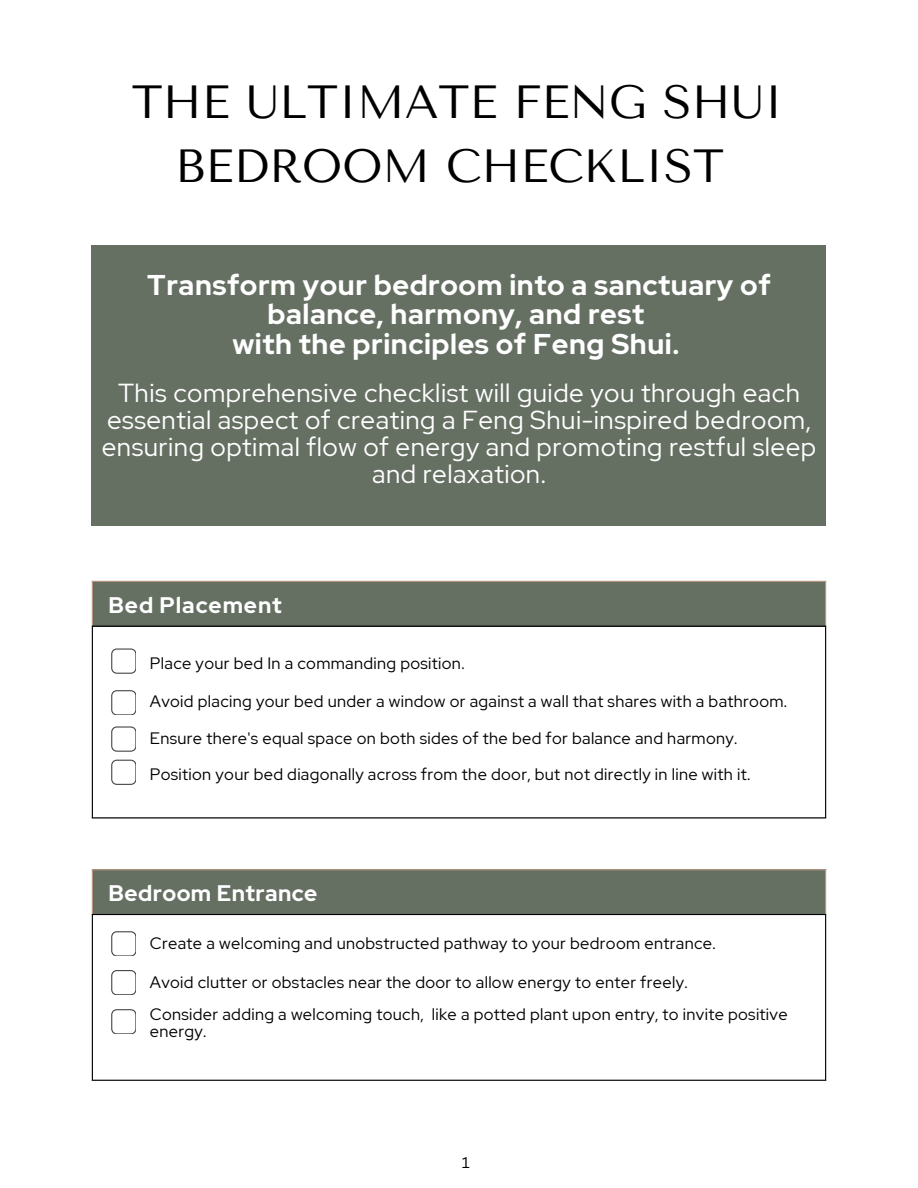
<style>
.page{position:relative;width:918px;height:1188px;background:#fff}
.page>*{position:absolute;margin:0;border:0;box-sizing:border-box;transform-origin:0 0}
.t1{font:46.35px/64.2px "Tenor Sans";color:#000;text-align:center}
.t2{font:700 28.5px/29.2px "Red Hat Display";letter-spacing:.02em;color:#fff;text-align:center}
.t3{font:25.95px/27px "Red Hat Display";letter-spacing:.02em;color:#fff;text-align:center}
.t4{font:700 22.5px "Red Hat Display";letter-spacing:.02em;color:#fff}
.t5{font:700 22.5px "Red Hat Display";letter-spacing:.04em;color:#fff}
.t6{font:16.5px/16.8px "Red Hat Display";letter-spacing:.02em;color:#000}
.t7{font:15px "Canva Sans";color:#000}
</style>
<div class="page">
<div style="left:92px;top:581px;width:734px;height:45px;background:#657063"></div>
<hr style="left:92px;top:582px;width:1px;height:44px;background:#c09a85">
<hr style="left:825px;top:582px;width:1px;height:44px;background:#c09a85">
<hr style="left:92px;top:581px;width:734px;height:1px;background:#c09a85">
<hr style="left:92px;top:627px;width:1px;height:190px;background:#000">
<hr style="left:825px;top:627px;width:1px;height:190px;background:#000">
<hr style="left:92px;top:626px;width:734px;height:1px;background:#000">
<hr style="left:92px;top:817px;width:734px;height:2px;background:#000">
<svg style="left:111px;top:648px;width:25px;height:26px"></svg>
<svg style="left:111px;top:690px;width:25px;height:25px"></svg>
<svg style="left:111px;top:726px;width:25px;height:26px"></svg>
<svg style="left:111px;top:760px;width:25px;height:25px"></svg>
<div style="left:92px;top:246px;width:734px;height:280px;background:#657063"></div>
<div style="left:92px;top:869px;width:734px;height:46px;background:#657063"></div>
<hr style="left:92px;top:870px;width:1px;height:44px;background:#c09a85">
<hr style="left:825px;top:870px;width:1px;height:44px;background:#c09a85">
<hr style="left:92px;top:869px;width:734px;height:1px;background:#c09a85">
<hr style="left:92px;top:915px;width:1px;height:165px;background:#000">
<hr style="left:825px;top:915px;width:1px;height:165px;background:#000">
<hr style="left:92px;top:914px;width:734px;height:1px;background:#000">
<hr style="left:92px;top:1080px;width:734px;height:1px;background:#000">
<svg style="left:111px;top:931px;width:25px;height:25px"></svg>
<svg style="left:111px;top:970px;width:25px;height:25px"></svg>
<svg style="left:111px;top:1009px;width:25px;height:25px"></svg>
<h2 class="t1" style="left:132px;top:70px;width:653px">THE ULTIMATE FENG SHUI<br>BEDROOM CHECKLIST</h2>
<p class="t2" style="left:147px;top:270px;width:625px">Transform your bedroom into a sanctuary of balance, harmony, and rest<br>with the principles of Feng Shui.</p>
<p class="t3" style="left:102px;top:379px;width:716px">This comprehensive checklist will guide you through each essential aspect of creating a Feng Shui-inspired bedroom, ensuring optimal flow of energy and promoting restful sleep and relaxation.</p>
<h1 class="t5" style="left:109px;top:590px;width:175px">Bed Placement</h1>
<h3 class="t6" style="left:150px;top:655px;width:316px">Place your bed In a commanding position.</h3>
<h4 class="t6" style="left:150px;top:693px;width:639px">Avoid placing your bed under a window or against a wall that shares with a bathroom.</h4>
<p class="t6" style="left:150px;top:730px;width:589px">Ensure there's equal space on both sides of the bed for balance and harmony.</p>
<p class="t6" style="left:150px;top:766px;width:602px">Position your bed diagonally across from the door, but not directly in line with it.</p>
<h4 class="t4" style="left:109px;top:878px;width:210px">Bedroom Entrance</h4>
<p class="t6" style="left:150px;top:934px;width:567px">Create a welcoming and unobstructed pathway to your bedroom entrance.</p>
<p class="t6" style="left:150px;top:973px;width:539px">Avoid clutter or obstacles near the door to allow energy to enter freely.</p>
<p class="t6" style="left:150px;top:1006px;width:639px">Consider adding a welcoming touch, like a potted plant upon entry, to invite positive energy.</p>
<p class="t7" style="left:462px;top:1152px;width:9px">1</p>
</div>
